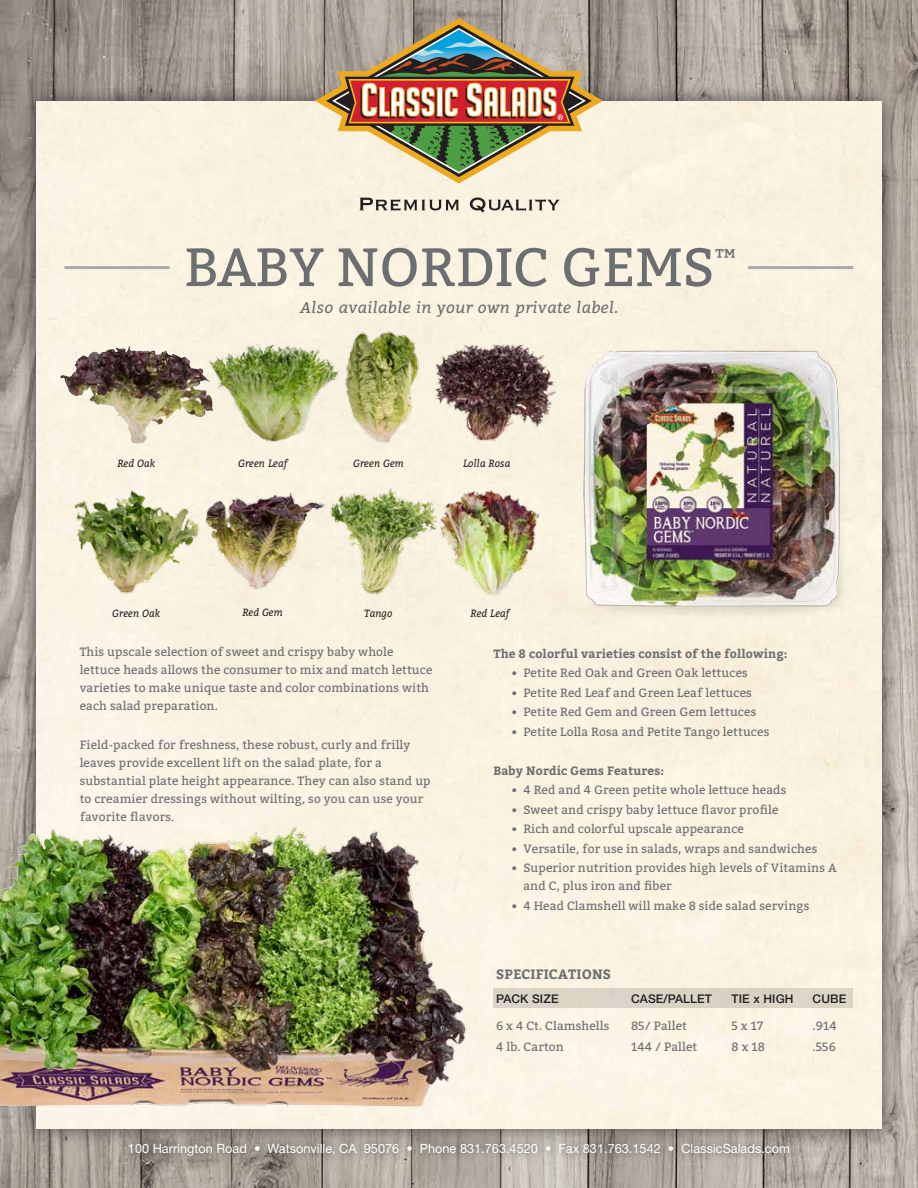
<style>
.page{position:relative;width:918px;height:1188px;background:#fff}
.page>*{position:absolute;margin:0;border:0;box-sizing:border-box;transform-origin:0 0}
.t1{font:54px "Bitter";color:#6d6e71}
.t2{font:22.8px "Bitter";color:#6d6e71}
.t3{font:italic 15.75px "Bitter";letter-spacing:.02em;color:#6d6e71}
.t4{font:700 13.5px "Bitter";letter-spacing:.01em;color:#6d6e71}
.t5{font:12.75px "Helvetica Neue";color:#fff}
.t6{font:12px/18px "Bitter";letter-spacing:.01em;color:#6d6e71}
.t7{font:700 12px "Bitter";letter-spacing:.01em;color:#6d6e71}
.t8{font:500 12px "Helvetica Neue";letter-spacing:.01em;color:#231f20}
.t9{font:italic 10.5px "Bitter";letter-spacing:.01em;color:#231f20;scale:.9 1}
</style>
<div class="page">
<img style="left:0;top:0;width:918px;height:1188px">
<div style="left:17px;top:83px;width:884px;height:1064px;background:#231f20;opacity:.75"></div>
<div style="left:36px;top:102px;width:846px;height:1027px;background:#faf3e1"></div>
<svg style="left:315px;top:18px;width:288px;height:166px"></svg>
<svg style="left:359px;top:198px;width:100px;height:13px"></svg>
<svg style="left:470px;top:198px;width:90px;height:15px"></svg>
<svg style="left:326px;top:25px;width:266px;height:152px"></svg>
<div style="left:121px;top:1135px;width:678px;height:30px;background:#231f20;opacity:.75"></div>
<img style="left:571px;top:342px;width:283px;height:285px">
<div style="left:493px;top:988px;width:360px;height:20px;background:#dbd4c5"></div>
<hr style="left:65px;top:266px;width:105px;height:3px;background:#a7a9ac">
<hr style="left:748px;top:266px;width:105px;height:3px;background:#a7a9ac">
<img style="left:0;top:822px;width:506px;height:294px">
<img style="left:206px;top:344px;width:133px;height:101px">
<img style="left:60px;top:346px;width:70px;height:50px">
<img style="left:328px;top:488px;width:108px;height:108px">
<img style="left:440px;top:488px;width:100px;height:108px">
<img style="left:432px;top:344px;width:123px;height:100px">
<img style="left:73px;top:488px;width:129px;height:107px">
<img style="left:341px;top:331px;width:81px;height:113px">
<img style="left:205px;top:491px;width:121px;height:101px">
<h1 class="t1" style="left:184px;top:236px;width:532px">BABY NORDIC GEMS</h1>
<h2 class="t2" style="left:715px;top:244px;width:23px">™</h2>
<h3 class="t3" style="left:300px;top:296px;width:319px">Also available in your own private label.</h3>
<p class="t9" style="left:117px;top:455px;width:43px">Red Oak</p>
<p class="t9" style="left:238px;top:455px;width:56px">Green Leaf</p>
<p class="t9" style="left:353px;top:455px;width:58px">Green Gem</p>
<p class="t9" style="left:463px;top:455px;width:54px">Lolla Rosa</p>
<p class="t9" style="left:112px;top:605px;width:54px">Green Oak</p>
<p class="t9" style="left:242px;top:604px;width:46px">Red Gem</p>
<p class="t9" style="left:365px;top:605px;width:32px">Tango</p>
<p class="t9" style="left:471px;top:605px;width:44px">Red Leaf</p>
<p class="t7" style="left:493px;top:646px;width:296px">The 8 colorful varieties consist of the following:</p>
<p class="t6" style="left:511px;top:664px;width:238px">• Petite Red Oak and Green Oak lettuces</p>
<p class="t6" style="left:511px;top:684px;width:242px">• Petite Red Leaf and Green Leaf lettuces</p>
<p class="t6" style="left:511px;top:703px;width:246px">• Petite Red Gem and Green Gem lettuces</p>
<p class="t6" style="left:511px;top:723px;width:259px">• Petite Lolla Rosa and Petite Tango lettuces</p>
<p class="t7" style="left:493px;top:763px;width:172px">Baby Nordic Gems Features:</p>
<p class="t6" style="left:511px;top:781px;width:277px">• 4 Red and 4 Green petite whole lettuce heads</p>
<p class="t6" style="left:511px;top:801px;width:269px">• Sweet and crispy baby lettuce flavor profile</p>
<p class="t6" style="left:511px;top:820px;width:234px">• Rich and colorful upscale appearance</p>
<p class="t6" style="left:511px;top:840px;width:307px">• Versatile, for use in salads, wraps and sandwiches</p>
<p class="t6" style="left:523px;top:859px;width:315px;text-indent:-12px">• Superior nutrition provides high levels of Vitamins A and C, plus iron and fiber</p>
<p class="t6" style="left:511px;top:897px;width:299px">• 4 Head Clamshell will make 8 side salad servings</p>
<p class="t6" style="left:80px;top:643px;width:354px">This upscale selection of sweet and crispy baby whole lettuce heads allows the consumer to mix and match lettuce varieties to make unique taste and color combinations with each salad preparation.</p>
<p class="t6" style="left:80px;top:736px;width:352px">Field-packed for freshness, these robust, curly and frilly leaves provide excellent lift on the salad plate, for a substantial plate height appearance. They can also stand up to creamier dressings without wilting, so you can use your favorite flavors.</p>
<p class="t4" style="left:496px;top:966px;width:116px">SPECIFICATIONS</p>
<p class="t8" style="left:496px;top:991px;width:64px">PACK SIZE</p>
<p class="t8" style="left:631px;top:991px;width:82px">CASE/PALLET</p>
<p class="t8" style="left:732px;top:991px;width:63px">TIE x HIGH</p>
<p class="t8" style="left:813px;top:991px;width:35px">CUBE</p>
<p class="t6" style="left:496px;top:1017px;width:115px">6 x 4 Ct. Clamshells</p>
<p class="t6" style="left:631px;top:1017px;width:57px">85/ Pallet</p>
<p class="t6" style="left:732px;top:1017px;width:33px">5 x 17</p>
<p class="t6" style="left:813px;top:1017px;width:26px">.914</p>
<p class="t6" style="left:496px;top:1038px;width:69px">4 lb. Carton</p>
<p class="t6" style="left:631px;top:1038px;width:68px">144 / Pallet</p>
<p class="t6" style="left:732px;top:1038px;width:35px">8 x 18</p>
<p class="t6" style="left:813px;top:1038px;width:25px">.556</p>
<p class="t5" style="left:128px;top:1141px;width:664px">100 Harrington Road • Watsonville, CA 95076 • Phone 831.763.4520 • Fax 831.763.1542 • ClassicSalads.com</p>
</div>
